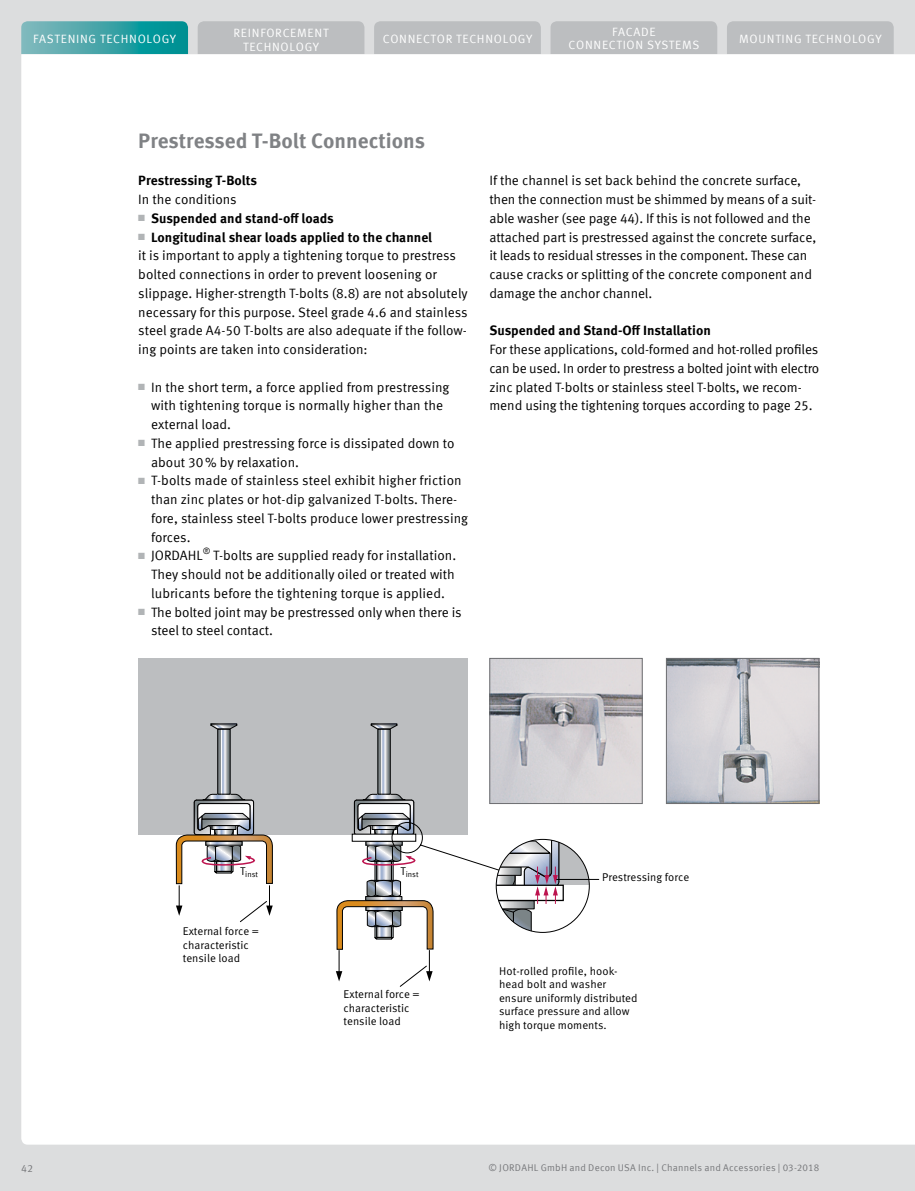
<style>
.page{position:relative;width:915px;height:1191px;background:#fff}
.page>*{position:absolute;margin:0;border:0;box-sizing:border-box;transform-origin:0 0}
.t1{font:700 21px "Meta Pro";color:#808285}
.t2{font:13.5px/18.8px "Meta Pro";letter-spacing:-.005em;color:#000}
.t3{font:700 13.5px "Meta Pro";color:#000}
.t4{font:12px/14.4px "Meta Pro";letter-spacing:.06em;color:#fff;text-align:center}
.t5{font:11.25px/13.5px "Meta Pro";color:#000}
.t6{font:10.5px "Meta Pro";color:#77787b}
.t7{font:9.75px "Meta Pro";letter-spacing:.02em;color:#77787b}
.t8{font:7.8px "Meta Pro";color:#000}
.s1{color:#b1b4b6}
</style>
<div class="page">
<div style="left:0;top:0;width:914px;height:1191px;background:#dcddde"></div>
<div style="left:727px;top:21px;width:166px;height:33px;background:#bcbec0"></div>
<svg style="left:21px;top:21px;width:167px;height:33px;background:#3ba3a7"></svg>
<div style="left:198px;top:21px;width:166px;height:33px;background:#bcbec0"></div>
<div style="left:374px;top:21px;width:166px;height:33px;background:#bcbec0"></div>
<div style="left:550px;top:21px;width:167px;height:33px;background:#bcbec0"></div>
<div style="left:21px;top:54px;width:893px;height:1090px;background:#fff"></div>
<div style="left:138px;top:658px;width:330px;height:176px;background:#bcbec0"></div>
<div style="left:371px;top:723px;width:26px;height:2px;border:1px solid #000"></div>
<svg style="left:379px;top:731px;width:9px;height:61px"></svg>
<div style="left:377px;top:729px;width:13px;height:65px;border:1px solid #000"></div>
<svg style="left:370px;top:724px;width:27px;height:5px"></svg>
<div style="left:211px;top:723px;width:26px;height:2px;border:1px solid #000"></div>
<svg style="left:219px;top:731px;width:9px;height:61px"></svg>
<div style="left:217px;top:729px;width:13px;height:65px;border:1px solid #000"></div>
<svg style="left:210px;top:724px;width:27px;height:5px"></svg>
<svg style="left:563px;top:839px;width:26px;height:46px"></svg>
<hr style="left:556px;top:879px;width:42px;height:1px;background:#000">
<img style="left:491px;top:660px;width:149px;height:142px">
<div style="left:489px;top:658px;width:153px;height:146px;border:1px solid #6d6e71"></div>
<img style="left:667px;top:660px;width:150px;height:142px">
<div style="left:665px;top:658px;width:154px;height:146px;border:1px solid #6d6e71"></div>
<svg style="left:175px;top:793px;width:388px;height:194px;background:#e0dfde"></svg>
<p class="t4" style="left:233px;top:24px;width:96px">REINFORCEMENT<br>TECHNOLOGY</p>
<p class="t4" style="left:382px;top:31px;width:151px">CONNECTOR TECHNOLOGY</p>
<p class="t4" style="left:568px;top:25px;width:132px;line-height:12.8px">FACADE<br>CONNECTION SYSTEMS</p>
<p class="t4" style="left:33px;top:31px;width:144px">FASTENING TECHNOLOGY</p>
<p class="t4" style="left:739px;top:31px;width:144px">MOUNTING TECHNOLOGY</p>
<p class="t6" style="left:21px;top:1160px;width:13px">42</p>
<p class="t1" style="left:138px;top:124px;width:288px">Prestressed T-Bolt Connections</p>
<p class="t3" style="left:138px;top:170px;width:120px">Prestressing T-Bolts</p>
<p class="t2" style="left:138px;top:189px;width:100px">In the conditions</p>
<p class="t3" style="left:138px;top:208px;width:197px"><span class="s1">■</span> Suspended and stand-off loads</p>
<p class="t3" style="left:138px;top:226px;width:295px"><span class="s1">■</span> Longitudinal shear loads applied to the channel</p>
<p class="t2" style="left:138px;top:245px;width:331px">it is important to apply a tightening torque to prestress bolted connections in order to prevent loosening or slippage. Higher-strength T-bolts (8.8) are not absolutely necessary for this purpose. Steel grade 4.6 and stainless steel grade A4-50 T-bolts are also adequate if the follow&shy;ing points are taken into consideration:</p>
<p class="t2" style="left:151px;top:377px;width:300px;text-indent:-13px"><span class="s1">■</span> In the short term, a force applied from prestressing with tightening torque is normally higher than the external load.</p>
<p class="t2" style="left:151px;top:433px;width:305px;text-indent:-13px"><span class="s1">■</span> The applied prestressing force is dissipated down to about 30% by relaxation.</p>
<p class="t2" style="left:151px;top:470px;width:318px;text-indent:-13px"><span class="s1">■</span> T-bolts made of stainless steel exhibit higher friction than zinc plates or hot-dip galvanized T-bolts. There&shy;fore, stainless steel T-bolts produce lower prestressing forces.</p>
<p class="t2" style="left:151px;top:545px;width:306px;text-align:justify;text-indent:-13px"><span class="s1">■</span> JORDAHL<sup>®</sup> T-bolts are supplied ready for installation.<br>They should not be additionally oiled or treated with lubricants before the tightening torque is applied.</p>
<p class="t2" style="left:151px;top:602px;width:312px;text-indent:-13px"><span class="s1">■</span> The bolted joint may be prestressed only when there is steel to steel contact.</p>
<p class="t2" style="left:489px;top:170px;width:328px">If the channel is set back behind the concrete surface, then the connection must be shimmed by means of a suit&shy;able washer (see page 44). If this is not followed and the attached part is prestressed against the concrete surface, it leads to residual stresses in the component. These can cause cracks or splitting of the concrete component and damage the anchor channel.</p>
<p class="t3" style="left:489px;top:320px;width:223px">Suspended and Stand-Off Installation</p>
<p class="t2" style="left:489px;top:339px;width:331px">For these applications, cold-formed and hot-rolled profiles can be used. In order to prestress a bolted joint with electro zinc plated T-bolts or stainless steel T-bolts, we recom&shy;mend using the tightening torques according to page 25.</p>
<p class="t8" style="left:240px;top:868px;width:20px"><sup>T</sup>inst</p>
<p class="t8" style="left:400px;top:868px;width:20px"><sup>T</sup>inst</p>
<p class="t5" style="left:183px;top:924px;width:77px">External force = characteristic tensile load</p>
<p class="t5" style="left:343px;top:987px;width:77px">External force = characteristic tensile load</p>
<p class="t5" style="left:602px;top:870px;width:88px">Prestressing force</p>
<p class="t5" style="left:499px;top:963px;width:140px">Hot-rolled profile, hook&shy;head bolt and washer ensure uniformly distributed surface pressure and allow high torque moments.</p>
<p class="t7" style="left:488px;top:1160px;width:332px">© JORDAHL GmbH and Decon USA Inc. | Channels and Accessories | 03-2018</p>
</div>
